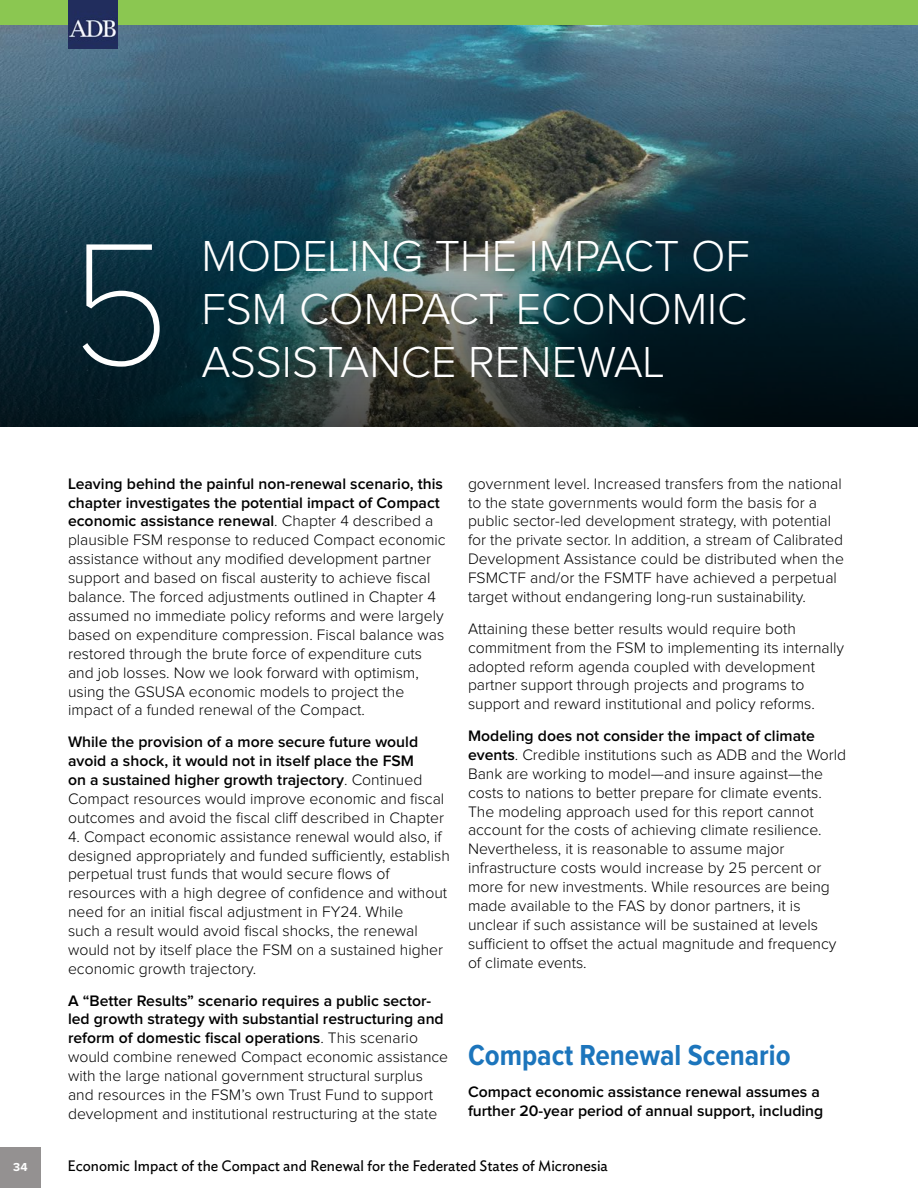
<style>
.page{position:relative;width:918px;height:1188px;background:#fff}
.page>*{position:absolute;margin:0;border:0;box-sizing:border-box;transform-origin:0 0}
.t1{font:100 180px "Proxima Nova";color:#fff}
.t2{font:300 45px/52.8px "Proxima Nova";color:#fff}
.t3{font:700 30px "Proxima Nova Cond";color:#1c75bc}
.t4{font:300 15.75px/18.9px "Proxima Nova";color:#000}
.t5{font:600 15.75px/18.9px "Proxima Nova";color:#000}
.t6{font:15px "Ideal Sans";color:#000}
.t7{font:700 12px "Proxima Nova";color:#fff}
.s1{font-weight:600}
.s2{font-weight:300}
</style>
<div class="page">
<div style="left:0;top:1147px;width:41px;height:41px;background:#949191"></div>
<img style="left:0;top:24px;width:918px;height:20px">
<img style="left:0;top:44px;width:918px;height:383px">
<div style="left:0;top:0;width:918px;height:24px;background:#8bc751"></div>
<svg style="left:68px;top:0;width:49px;height:49px;background:#38436d"></svg>
<h1 class="t1" style="left:68px;top:222px;width:105px">5</h1>
<h2 class="t2" style="left:201px;top:232px;width:550px">MODELING THE IMPACT OF<br>FSM COMPACT ECONOMIC</h2>
<h2 class="t2" style="left:201px;top:338px;width:465px">ASSISTANCE RENEWAL</h2>
<p class="t4" style="left:68px;top:475px;width:379px"><span class="s1">Leaving behind the painful non-renewal scenario, this chapter investigates the potential impact of Compact economic assistance renewal</span>. Chapter 4 described a plausible FSM response to reduced Compact economic assistance without any modified development partner support and based on fiscal austerity to achieve fiscal balance. The forced adjustments outlined in Chapter 4 assumed no immediate policy reforms and were largely based on expenditure compression. Fiscal balance was restored through the brute force of expenditure cuts and job losses. Now we look forward with optimism, using the GSUSA economic models to project the impact of a funded renewal of the Compact.</p>
<p class="t5" style="left:68px;top:733px;width:378px">While the provision of a more secure future would avoid a shock, it would not in itself place the FSM<br>on a sustained higher growth trajectory<span class="s2">. Continued Compact resources would improve economic and fiscal outcomes and avoid the fiscal cliff described in Chapter</span></p>
<p class="t4" style="left:68px;top:828px;width:383px">4. Compact economic assistance renewal would also, if designed appropriately and funded sufficiently, establish perpetual trust funds that would secure flows of resources with a high degree of confidence and without need for an initial fiscal adjustment in FY24. While<br>such a result would avoid fiscal shocks, the renewal would not by itself place the FSM on a sustained higher economic growth trajectory.</p>
<p class="t4" style="left:68px;top:992px;width:382px"><span class="s1">A “Better Results” scenario requires a public sector&shy;led growth strategy with substantial restructuring and reform of domestic fiscal operations</span>. This scenario would combine renewed Compact economic assistance with the large national government structural surplus and resources in the FSM’s own Trust Fund to support development and institutional restructuring at the state</p>
<p class="t4" style="left:468px;top:475px;width:377px">government level. Increased transfers from the national to the state governments would form the basis for a public sector-led development strategy, with potential for the private sector. In addition, a stream of Calibrated Development Assistance could be distributed when the FSMCTF and/or the FSMTF have achieved a perpetual target without endangering long-run sustainability.</p>
<p class="t4" style="left:468px;top:620px;width:378px">Attaining these better results would require both commitment from the FSM to implementing its internally adopted reform agenda coupled with development partner support through projects and programs to support and reward institutional and policy reforms.</p>
<p class="t4" style="left:468px;top:727px;width:380px"><span class="s1">Modeling does not consider the impact of climate events</span>. Credible institutions such as ADB and the World Bank are working to model—and insure against—the costs to nations to better prepare for climate events.<br>The modeling approach used for this report cannot account for the costs of achieving climate resilience.<br>Nevertheless, it is reasonable to assume major infrastructure costs would increase by 25 percent or more for new investments. While resources are being made available to the FAS by donor partners, it is unclear if such assistance will be sustained at levels sufficient to offset the actual magnitude and frequency of climate events.</p>
<h3 class="t3" style="left:468px;top:1042px;width:324px">Compact Renewal Scenario</h3>
<p class="t5" style="left:468px;top:1083px;width:357px">Compact economic assistance renewal assumes a further 20-year period of annual support, including</p>
<p class="t7" style="left:13px;top:1161px;width:16px">34</p>
<p class="t6" style="left:68px;top:1154px;width:542px">Economic Impact of the Compact and Renewal for the Federated States of Micronesia</p>
</div>
